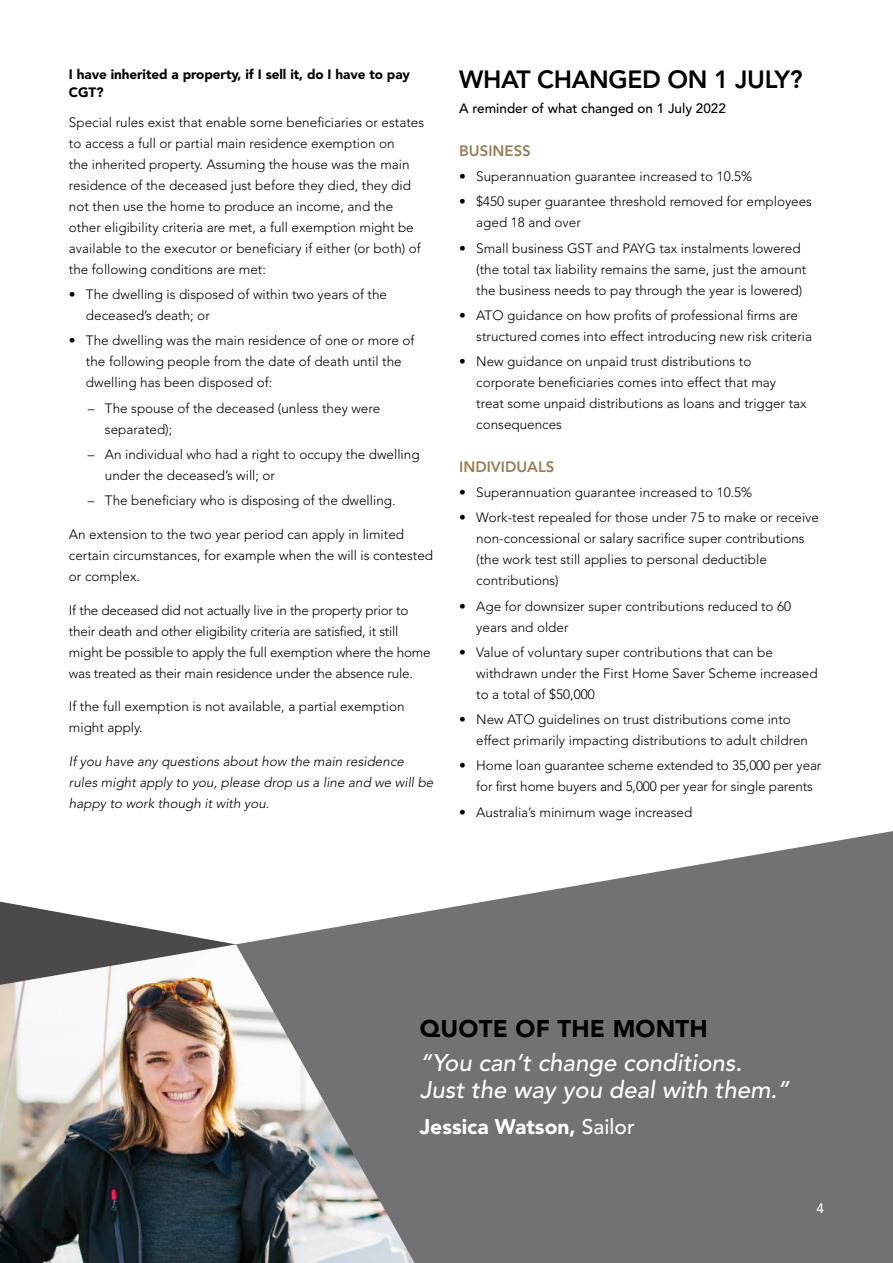
<style>
.page{position:relative;width:893px;height:1263px;background:#fff}
.page>*{position:absolute;margin:0;border:0;box-sizing:border-box;transform-origin:0 0}
.t1{font:800 24.75px "Avenir LT Std";letter-spacing:-.015em;color:#000}
.t2{font:italic 500 24px/27px "Avenir LT Std";color:#fff}
.t3{font:900 24px "Avenir LT Std";letter-spacing:.01em;color:#000}
.t4{font:900 21px "Avenir LT Std";color:#fff}
.t5{font:800 15px "Avenir LT Std";color:#968057}
.t6{font:300 13.5px/21px "Avenir LT Std";color:#000}
.t7{font:italic 300 13.5px/21px "Avenir LT Std";color:#000}
.t8{font:900 13.5px/18px "Avenir LT Std";letter-spacing:-.005em;color:#000}
.t9{font:500 13.5px "Avenir LT Std";color:#000}
.t10{font:500 13.5px "Avenir LT Std";color:#fff}
.s1{font-weight:500}
</style>
<div class="page">
<svg style="left:0;top:831px;width:893px;height:432px;fill:#727274"></svg>
<img style="left:0;top:944px;width:415px;height:319px">
<p class="t8" style="left:69px;top:65px;width:343px">I have inherited a property, if I sell it, do I have to pay<br>CGT?</p>
<p class="t6" style="left:69px;top:112px;width:357px">Special rules exist that enable some beneficiaries or estates to access a full or partial main residence exemption on<br>the inherited property. Assuming the house was the main residence of the deceased just before they died, they did not then use the home to produce an income, and the other eligibility criteria are met, a full exemption might be available to the executor or beneficiary if either (or both) of the following conditions are met:</p>
<p class="t6" style="left:86px;top:284px;width:303px;text-indent:-17px">• The dwelling is disposed of within two years of the deceased’s death; or</p>
<p class="t6" style="left:86px;top:330px;width:330px;text-indent:-17px">• The dwelling was the main residence of one or more of the following people from the date of death until the dwelling has been disposed of:</p>
<p class="t6" style="left:105px;top:397px;width:277px;text-indent:-17px">– The spouse of the deceased (unless they were separated);</p>
<p class="t6" style="left:105px;top:444px;width:316px;text-indent:-17px">– An individual who had a right to occupy the dwelling under the deceased’s will; or</p>
<p class="t6" style="left:88px;top:490px;width:309px">– The beneficiary who is disposing of the dwelling.</p>
<p class="t6" style="left:69px;top:524px;width:366px">An extension to the two year period can apply in limited certain circumstances, for example when the will is contested or complex.</p>
<p class="t6" style="left:69px;top:599px;width:363px">If the deceased did not actually live in the property prior to their death and other eligibility criteria are satisfied, it still might be possible to apply the full exemption where the home was treated as their main residence under the absence rule.</p>
<p class="t6" style="left:69px;top:696px;width:337px">If the full exemption is not available, a partial exemption might apply.</p>
<p class="t7" style="left:69px;top:751px;width:366px">If you have any questions about how the main residence rules might apply to you, please drop us a line and we will be happy to work though it with you.</p>
<h1 class="t1" style="left:459px;top:64px;width:345px">WHAT CHANGED ON 1 JULY?</h1>
<p class="t9" style="left:459px;top:100px;width:268px">A reminder of what changed on 1 July 2022</p>
<p class="t5" style="left:459px;top:142px;width:73px">BUSINESS</p>
<p class="t6" style="left:459px;top:166px;width:294px">• Superannuation guarantee increased to 10.5%</p>
<p class="t6" style="left:476px;top:191px;width:337px;text-indent:-17px">• $450 super guarantee threshold removed for employees aged 18 and over</p>
<p class="t6" style="left:476px;top:237px;width:332px;text-indent:-17px">• Small business GST and PAYG tax instalments lowered (the total tax liability remains the same, just the amount the business needs to pay through the year is lowered)</p>
<p class="t6" style="left:476px;top:305px;width:337px;text-indent:-17px">• ATO guidance on how profits of professional firms are structured comes into effect introducing new risk criteria</p>
<p class="t6" style="left:476px;top:351px;width:332px;text-indent:-17px">• New guidance on unpaid trust distributions to corporate beneficiaries comes into effect that may treat some unpaid distributions as loans and trigger tax consequences</p>
<p class="t5" style="left:459px;top:458px;width:97px">INDIVIDUALS</p>
<p class="t6" style="left:459px;top:482px;width:294px">• Superannuation guarantee increased to 10.5%</p>
<p class="t6" style="left:476px;top:507px;width:344px;text-indent:-17px">• Work-test repealed for those under 75 to make or receive non-concessional or salary sacrifice super contributions (the work test still applies to personal deductible contributions)</p>
<p class="t6" style="left:476px;top:595px;width:316px;text-indent:-17px">• Age for downsizer super contributions reduced to 60 years and older</p>
<p class="t6" style="left:476px;top:642px;width:343px;text-indent:-17px">• Value of voluntary super contributions that can be withdrawn under the First Home Saver Scheme increased to a total of $50,000</p>
<p class="t6" style="left:476px;top:709px;width:333px;text-indent:-17px">• New ATO guidelines on trust distributions come into effect primarily impacting distributions to adult children</p>
<p class="t6" style="left:476px;top:755px;width:347px;text-indent:-17px">• Home loan guarantee scheme extended to 35,000 per year for first home buyers and 5,000 per year for single parents</p>
<p class="t6" style="left:459px;top:801px;width:235px">• Australia’s minimum wage increased</p>
<h2 class="t3" style="left:420px;top:1014px;width:289px">QUOTE OF THE MONTH</h2>
<h2 class="t2" style="left:420px;top:1050px;width:371px">“You can’t change conditions.<br>Just the way you deal with them.”</h2>
<h3 class="t4" style="left:420px;top:1114px;width:217px">Jessica Watson, <span class="s1">Sailor</span></h3>
<p class="t10" style="left:816px;top:1201px;width:9px">4</p>
</div>
